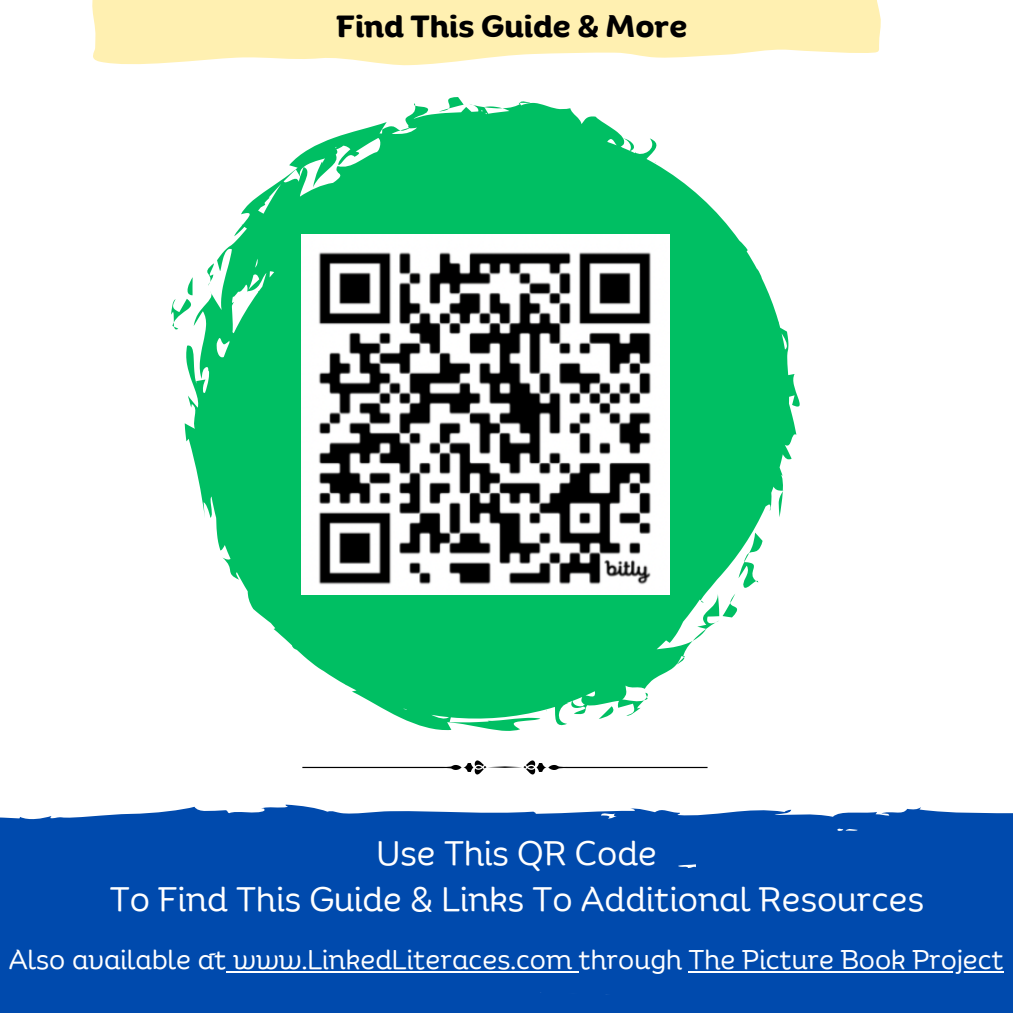
<style>
.page{position:relative;width:1013px;height:1013px;background:#fff}
.page>*{position:absolute;margin:0;border:0;box-sizing:border-box;transform-origin:0 0}
.t1{font:33.12px "Binate Display";color:#fff}
.t2{font:700 29.88px "Binate Display";color:#000}
.t3{font:26.38px "Binate Display";color:#fff}
</style>
<div class="page">
<svg style="left:92px;top:0;width:789px;height:66px;background:#fff2bb"></svg>
<svg style="left:520px;top:101px;width:10px;height:2px"></svg>
<svg style="left:448px;top:97px;width:15px;height:6px"></svg>
<svg style="left:171px;top:299px;width:14px;height:31px"></svg>
<svg style="left:185px;top:103px;width:614px;height:628px;fill:#00bf63"></svg>
<div style="left:0;top:804px;width:1012px;height:208px;background:#004aad"></div>
<svg style="left:302px;top:760px;width:405px;height:14px"></svg>
<img style="left:301px;top:234px;width:368px;height:360px">
<hr style="left:226px;top:970px;width:352px;height:2px;background:#fff">
<hr style="left:688px;top:970px;width:315px;height:2px;background:#fff">
<p class="t2" style="left:336px;top:-1px;width:353px">Find This Guide &amp; More</p>
<p class="t1" style="left:376px;top:821px;width:282px">Use This QR Code</p>
<p class="t1" style="left:110px;top:867px;width:815px">To Find This Guide &amp; Links To Additional Resources</p>
<p class="t3" style="left:9px;top:934px;width:996px">Also available at www.LinkedLiteraces.com through The Picture Book Project</p>
</div>
